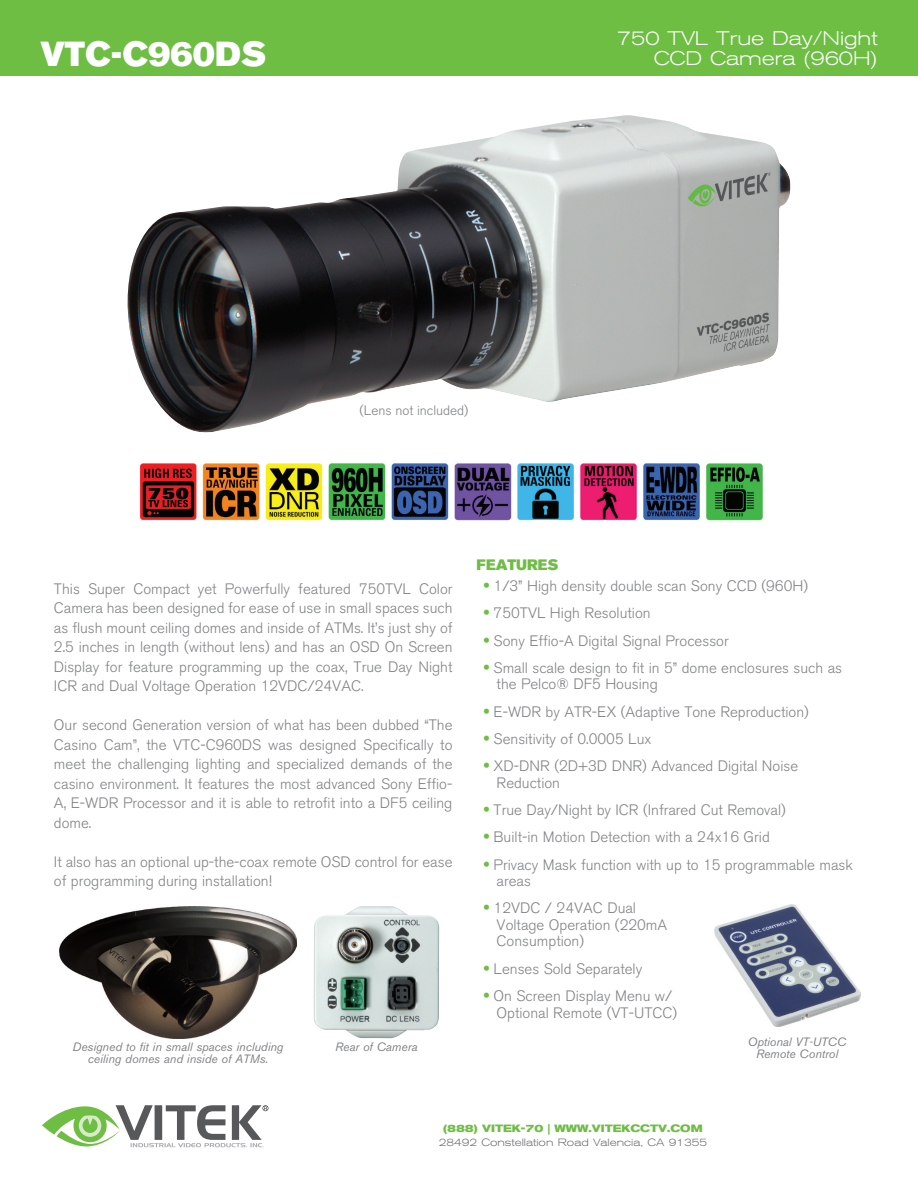
<style>
.page{position:relative;width:918px;height:1188px;background:#fff}
.page>*{position:absolute;margin:0;border:0;box-sizing:border-box;transform-origin:0 0}
.t1{font:34.5px "Akzidenz Grotesk BE Super";color:#fff}
.t2{font:300 expanded 19.5px/19.5px "Akzidenz Grotesk BE";color:#fff;text-align:right}
.t3{font:300 15px/19.5px "Akzidenz Grotesk BE";color:#808285}
.t4{font:15px "Akzidenz Grotesk BE Super";color:#6ebe44}
.t5{font:300 13.5px "Akzidenz Grotesk BE";color:#808285}
.t6{font:italic 12px/12px "Akzidenz Grotesk BE";color:#808285;text-align:center}
.t7{font:300 expanded 10.5px "Akzidenz Grotesk BE";color:#6c6d70}
.t8{font:700 expanded 10.5px "Akzidenz Grotesk BE";color:#6ebe44}
.s1{font-weight:700;font-stretch:expanded;font-size:16.5px;color:#6ebe44}
</style>
<div class="page">
<div style="left:0;top:0;width:918px;height:75px;background:#6ebe44"></div>
<img style="left:127px;top:115px;width:664px;height:317px">
<img style="left:314px;top:906px;width:125px;height:132px">
<img style="left:59px;top:906px;width:238px;height:132px">
<svg style="left:42px;top:1105px;width:226px;height:43px"></svg>
<img style="left:715px;top:904px;width:146px;height:123px">
<img style="left:140px;top:463px;width:623px;height:58px">
<h1 class="t1" style="left:40px;top:34px;width:227px">VTC-C960DS</h1>
<h2 class="t2" style="left:617px;top:29px;width:262px">750 TVL True Day/Night<br>CCD Camera (960H)</h2>
<p class="t5" style="left:360px;top:403px;width:110px">(Lens not included)</p>
<p class="t3" style="left:54px;top:579px;width:400px;text-align:justify">This Super Compact yet Powerfully featured 750TVL Color Camera has been designed for ease of use in small spaces such as flush mount ceiling domes and inside of ATMs. It’s just shy of 2.5 inches in length (without lens) and has an OSD On Screen Display for feature programming up the coax, True Day Night ICR and Dual Voltage Operation 12VDC/24VAC.</p>
<p class="t3" style="left:54px;top:715px;width:400px;text-align:justify">Our second Generation version of what has been dubbed “The Casino Cam”, the VTC-C960DS was designed Specifically to meet the challenging lighting and specialized demands of the casino environment. It features the most advanced Sony Effio-A, E-WDR Processor and it is able to retrofit into a DF5 ceiling dome.</p>
<p class="t3" style="left:54px;top:852px;width:400px">It also has an optional up-the-coax remote OSD control for ease of programming during installation!</p>
<p class="t6" style="left:73px;top:1041px;width:212px">Designed to fit in small spaces including</p>
<p class="t6" style="left:335px;top:1041px;width:84px">Rear of Camera</p>
<p class="t6" style="left:88px;top:1053px;width:182px">ceiling domes and inside of ATMs.</p>
<p class="t4" style="left:477px;top:556px;width:83px">FEATURES</p>
<p class="t3" style="left:484px;top:576px;width:326px"><span class="s1">•</span> 1/3” High density double scan Sony CCD (960H)</p>
<p class="t3" style="left:484px;top:604px;width:169px"><span class="s1">•</span> 750TVL High Resolution</p>
<p class="t3" style="left:484px;top:631px;width:247px"><span class="s1">•</span> Sony Effio-A Digital Signal Processor</p>
<p class="t3" style="left:497px;top:660px;width:347px;line-height:16.5px;text-indent:-13px"><span class="s1">•</span> Small scale design to fit in 5” dome enclosures such as the Pelco® DF5 Housing</p>
<p class="t3" style="left:484px;top:702px;width:327px"><span class="s1">•</span> E-WDR by ATR-EX (Adaptive Tone Reproduction)</p>
<p class="t3" style="left:484px;top:729px;width:169px"><span class="s1">•</span> Sensitivity of 0.0005 Lux</p>
<p class="t3" style="left:497px;top:758px;width:303px;line-height:16.5px;text-indent:-13px"><span class="s1">•</span> XD-DNR (2D+3D DNR) Advanced Digital Noise<br>Reduction</p>
<p class="t3" style="left:484px;top:800px;width:304px"><span class="s1">•</span> True Day/Night by ICR (Infrared Cut Removal)</p>
<p class="t3" style="left:484px;top:828px;width:288px"><span class="s1">•</span> Built-in Motion Detection with a 24x16 Grid</p>
<p class="t3" style="left:497px;top:856px;width:358px;line-height:16.5px;text-indent:-13px"><span class="s1">•</span> Privacy Mask function with up to 15 programmable mask areas</p>
<p class="t3" style="left:497px;top:900px;width:172px;line-height:16.5px;text-indent:-13px"><span class="s1">•</span> 12VDC / 24VAC Dual<br>Voltage Operation (220mA<br>Consumption)</p>
<p class="t3" style="left:484px;top:959px;width:160px"><span class="s1">•</span> Lenses Sold Separately</p>
<p class="t3" style="left:497px;top:988px;width:182px;line-height:16.5px;text-indent:-13px"><span class="s1">•</span> On Screen Display Menu w/<br>Optional Remote (VT-UTCC)</p>
<p class="t6" style="left:748px;top:1036px;width:100px">Optional VT-UTCC<br>Remote Control</p>
<p class="t8" style="left:443px;top:1122px;width:261px">(888) VITEK-70 | WWW.VITEKCCTV.COM</p>
<p class="t7" style="left:439px;top:1136px;width:270px">28492 Constellation Road Valencia, CA 91355</p>
</div>
